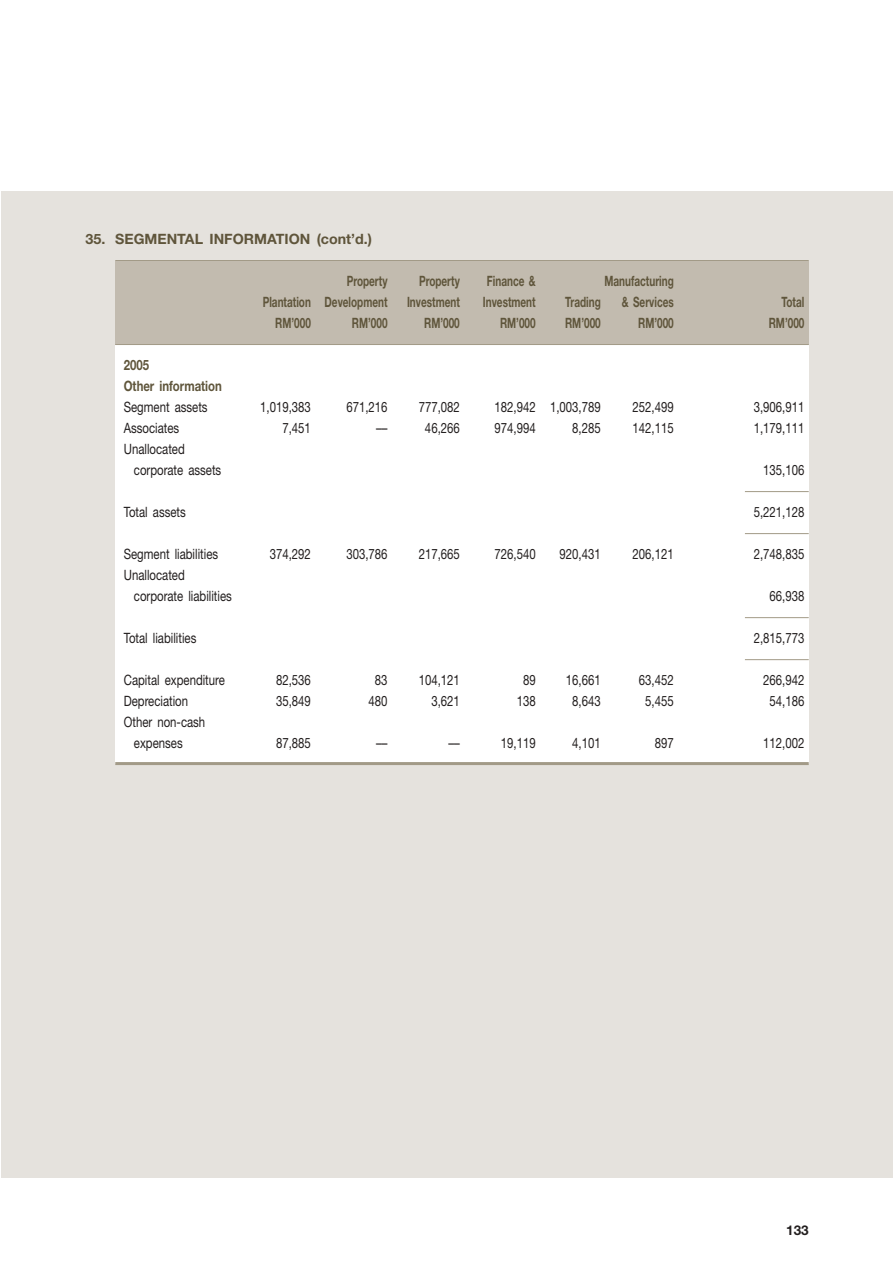
<style>
.page{position:relative;width:893px;height:1262px;background:#fff}
.page>*{position:absolute;margin:0;border:0;box-sizing:border-box;transform-origin:0 0}
.t1{font:14.25px/21px "Helvetica Neue";color:#231f1f;scale:.8 1}
.t2{font:700 14.25px "Helvetica Neue";color:#5f553b;scale:.7 1}
.t3{font:700 14.25px "Helvetica Neue";color:#5f553b}
.t4{font:700 14.25px/21px "Helvetica Neue";color:#5f553b;scale:.8 1}
.t5{font:700 13.5px "Helvetica Neue";color:#231f1f}
</style>
<div class="page">
<div style="left:1px;top:191px;width:891px;height:987px;background:#e5e2dd"></div>
<div style="left:115px;top:345px;width:693px;height:418px;background:#fff"></div>
<div style="left:115px;top:260px;width:693px;height:84px;background:#c2bbaf"></div>
<hr style="left:115px;top:260px;width:693px;height:1px;background:#a29a87">
<hr style="left:115px;top:344px;width:693px;height:1px;background:#a29a87">
<hr style="left:745px;top:491px;width:63px;height:1px;background:#a29a87">
<hr style="left:745px;top:533px;width:63px;height:1px;background:#a29a87">
<hr style="left:745px;top:617px;width:63px;height:1px;background:#a29a87">
<hr style="left:745px;top:659px;width:63px;height:1px;background:#a29a87">
<hr style="left:115px;top:762px;width:693px;height:3px;background:#a29a87">
<p class="t3" style="left:85px;top:234px;width:288px">35. SEGMENTAL INFORMATION (cont’d.)</p>
<p class="t2" style="left:347px;top:276px;width:60px">Property</p>
<p class="t2" style="left:419px;top:276px;width:60px">Property</p>
<p class="t2" style="left:487px;top:276px;width:71px">Finance &amp;</p>
<p class="t2" style="left:604px;top:276px;width:100px">Manufacturing</p>
<p class="t2" style="left:263px;top:297px;width:180px">Plantation Development</p>
<p class="t2" style="left:407px;top:297px;width:77px">Investment</p>
<p class="t2" style="left:483px;top:297px;width:77px">Investment</p>
<p class="t2" style="left:565px;top:297px;width:52px">Trading</p>
<p class="t2" style="left:622px;top:297px;width:76px">&amp; Services</p>
<p class="t2" style="left:781px;top:297px;width:34px">Total</p>
<p class="t2" style="left:275px;top:318px;width:52px">RM’000</p>
<p class="t2" style="left:352px;top:318px;width:52px">RM’000</p>
<p class="t2" style="left:424px;top:318px;width:52px">RM’000</p>
<p class="t2" style="left:500px;top:318px;width:52px">RM’000</p>
<p class="t2" style="left:565px;top:318px;width:52px">RM’000</p>
<p class="t2" style="left:638px;top:318px;width:52px">RM’000</p>
<p class="t2" style="left:768px;top:318px;width:52px">RM’000</p>
<p class="t4" style="left:124px;top:356px;width:124px">2005<br>Other information</p>
<p class="t1" style="left:124px;top:398px;width:106px">Segment assets</p>
<p class="t1" style="left:260px;top:398px;width:65px">1,019,383</p>
<p class="t1" style="left:346px;top:398px;width:53px">671,216</p>
<p class="t1" style="left:418px;top:398px;width:53px">777,082</p>
<p class="t1" style="left:494px;top:398px;width:134px">182,942 1,003,789</p>
<p class="t1" style="left:632px;top:398px;width:53px">252,499</p>
<p class="t1" style="left:753px;top:398px;width:65px">3,906,911</p>
<p class="t1" style="left:124px;top:419px;width:71px">Associates</p>
<p class="t1" style="left:282px;top:419px;width:37px">7,451</p>
<p class="t1" style="left:376px;top:419px;width:16px">––</p>
<p class="t1" style="left:425px;top:419px;width:45px">46,266</p>
<p class="t1" style="left:494px;top:419px;width:53px">974,994</p>
<p class="t1" style="left:572px;top:419px;width:37px">8,285</p>
<p class="t1" style="left:632px;top:419px;width:53px">142,115</p>
<p class="t1" style="left:753px;top:419px;width:65px">1,179,111</p>
<p class="t1" style="left:134px;top:440px;width:111px;text-indent:-10px">Unallocated corporate assets</p>
<p class="t1" style="left:763px;top:461px;width:53px">135,106</p>
<p class="t1" style="left:124px;top:503px;width:79px">Total assets</p>
<p class="t1" style="left:753px;top:503px;width:65px">5,221,128</p>
<p class="t1" style="left:124px;top:545px;width:119px">Segment liabilities</p>
<p class="t1" style="left:270px;top:545px;width:53px">374,292</p>
<p class="t1" style="left:346px;top:545px;width:53px">303,786</p>
<p class="t1" style="left:418px;top:545px;width:53px">217,665</p>
<p class="t1" style="left:494px;top:545px;width:53px">726,540</p>
<p class="t1" style="left:559px;top:545px;width:53px">920,431</p>
<p class="t1" style="left:632px;top:545px;width:53px">206,121</p>
<p class="t1" style="left:753px;top:545px;width:65px">2,748,835</p>
<p class="t1" style="left:134px;top:566px;width:124px;text-indent:-10px">Unallocated corporate liabilities</p>
<p class="t1" style="left:769px;top:587px;width:45px">66,938</p>
<p class="t1" style="left:124px;top:629px;width:92px">Total liabilities</p>
<p class="t1" style="left:753px;top:629px;width:65px">2,815,773</p>
<p class="t1" style="left:124px;top:671px;width:128px">Capital expenditure</p>
<p class="t1" style="left:276px;top:671px;width:45px">82,536</p>
<p class="t1" style="left:375px;top:671px;width:17px">83</p>
<p class="t1" style="left:418px;top:671px;width:53px">104,121</p>
<p class="t1" style="left:523px;top:671px;width:17px">89</p>
<p class="t1" style="left:566px;top:671px;width:45px">16,661</p>
<p class="t1" style="left:639px;top:671px;width:45px">63,452</p>
<p class="t1" style="left:763px;top:671px;width:53px">266,942</p>
<p class="t1" style="left:124px;top:692px;width:82px">Depreciation</p>
<p class="t1" style="left:276px;top:692px;width:45px">35,849</p>
<p class="t1" style="left:368px;top:692px;width:25px">480</p>
<p class="t1" style="left:431px;top:692px;width:37px">3,621</p>
<p class="t1" style="left:516px;top:692px;width:25px">138</p>
<p class="t1" style="left:572px;top:692px;width:37px">8,643</p>
<p class="t1" style="left:645px;top:692px;width:37px">5,455</p>
<p class="t1" style="left:769px;top:692px;width:45px">54,186</p>
<p class="t1" style="left:134px;top:713px;width:91px;text-indent:-10px">Other non-cash expenses</p>
<p class="t1" style="left:276px;top:734px;width:45px">87,885</p>
<p class="t1" style="left:376px;top:734px;width:16px">––</p>
<p class="t1" style="left:448px;top:734px;width:16px">––</p>
<p class="t1" style="left:501px;top:734px;width:45px">19,119</p>
<p class="t1" style="left:572px;top:734px;width:37px">4,101</p>
<p class="t1" style="left:654px;top:734px;width:25px">897</p>
<p class="t1" style="left:763px;top:734px;width:53px">112,002</p>
<p class="t5" style="left:786px;top:1225px;width:24px">133</p>
</div>
